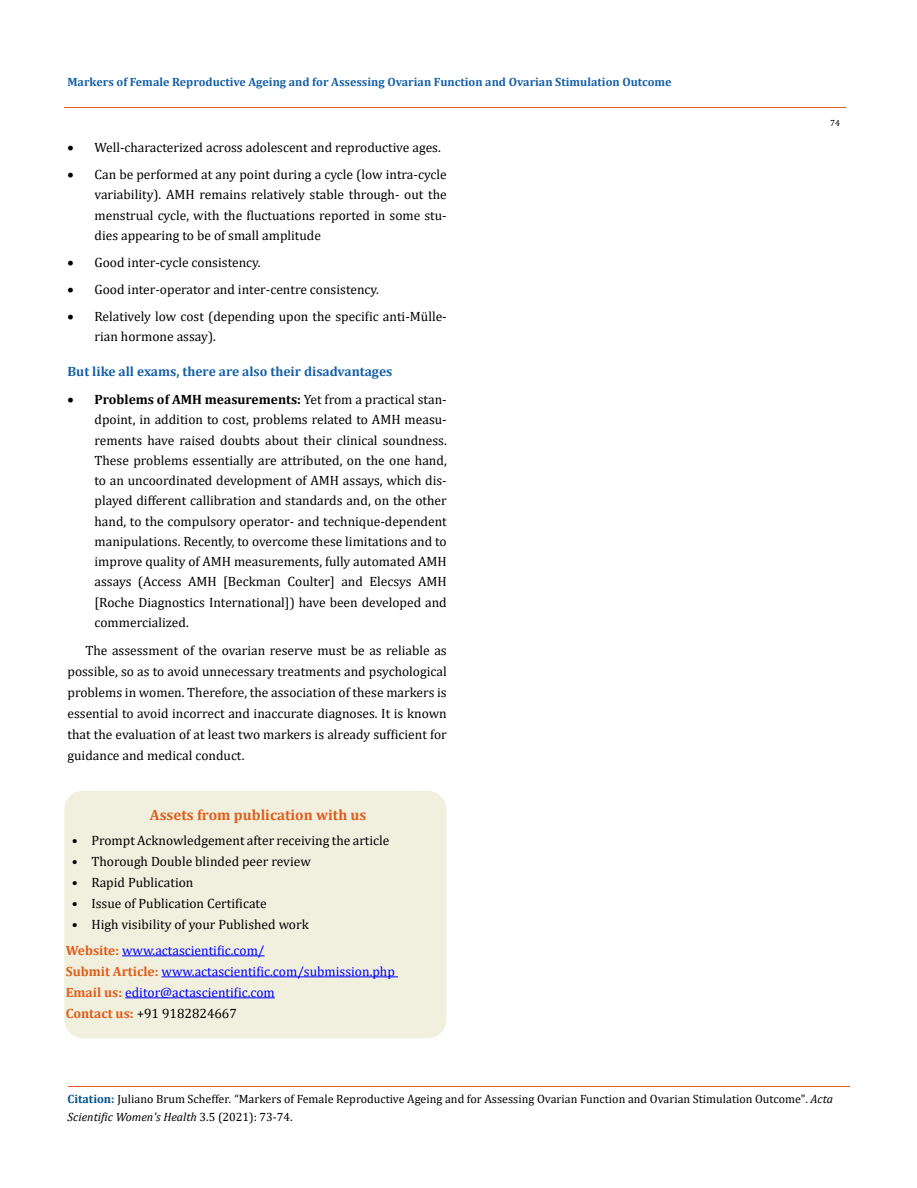
<style>
.page{position:relative;width:917px;height:1188px;background:#fff}
.page>*{position:absolute;margin:0;border:0;box-sizing:border-box;transform-origin:0 0}
.t1{font:700 15px "Cambria";color:#e05d1a}
.t2{font:13.5px/20.2px "Cambria";color:#000;text-align:justify}
.t3{font:13.5px/21px "Cambria";color:#00f}
.t4{font:700 13.5px "Cambria";color:#1560a6}
.t5{font:12px/18px "Cambria";color:#000}
.t6{font:700 12px "Cambria";color:#1560a6}
.t7{font:9px "Cambria";color:#000}
.s1{font-weight:700}
.s2{font-weight:700;color:#e05d1a}
.s3{color:#000}
.s4{font-weight:700;color:#035089}
.s5{font-style:italic}
</style>
<div class="page">
<hr style="left:64px;top:108px;width:782px;height:1px;background:#e05d1a">
<div style="left:65px;top:792px;width:380px;height:246px;background:#f1f0de;border-radius:18px"></div>
<div style="left:64px;top:791px;width:382px;height:247px;border:2px solid #f1f0de;border-radius:18px"></div>
<hr style="left:122px;top:955px;width:142px;height:1px;background:#00f">
<hr style="left:161px;top:976px;width:237px;height:1px;background:#00f">
<hr style="left:125px;top:997px;width:150px;height:1px;background:#00f">
<hr style="left:68px;top:1087px;width:781px;height:1px;background:#e05d1a">
<p class="t6" style="left:67px;top:74px;width:605px">Markers of Female Reproductive Ageing and for Assessing Ovarian Function and Ovarian Stimulation Outcome</p>
<p class="t2" style="left:67px;top:137px;width:375px">• Well-characterized across adolescent and reproductive ages.</p>
<p class="t2" style="left:94px;top:164px;width:354px;text-indent:-27px">• Can be performed at any point during a cycle (low intra-cycle variability). AMH remains relatively stable through- out the menstrual cycle, with the fluctuations reported in some stu&shy;dies appearing to be of small amplitude</p>
<p class="t2" style="left:67px;top:252px;width:195px">• Good inter-cycle consistency.</p>
<p class="t2" style="left:67px;top:279px;width:313px">• Good inter-operator and inter-centre consistency.</p>
<p class="t2" style="left:94px;top:306px;width:354px;text-indent:-27px">• Relatively low cost (depending upon the specific anti-Mülle&shy;rian hormone assay).</p>
<p class="t4" style="left:67px;top:361px;width:326px">But like all exams, there are also their disadvantages</p>
<p class="t2" style="left:94px;top:389px;width:354px;text-indent:-27px">• <span class="s1">Problems of AMH measurements:</span> Yet from a practical stan&shy;dpoint, in addition to cost, problems related to AMH measu&shy;rements have raised doubts about their clinical soundness.<br>These problems essentially are attributed, on the one hand, to an uncoordinated development of AMH assays, which dis&shy;played different callibration and standards and, on the other hand, to the compulsory operator- and technique-dependent manipulations. Recently, to overcome these limitations and to improve quality of AMH measurements, fully automated AMH assays (Access AMH [Beckman Coulter] and Elecsys AMH [Roche Diagnostics International]) have been developed and commercialized.</p>
<p class="t2" style="left:67px;top:640px;width:381px;line-height:21px;text-indent:18px">The assessment of the ovarian reserve must be as reliable as possible, so as to avoid unnecessary treatments and psychological problems in women. Therefore, the association of these markers is essential to avoid incorrect and inaccurate diagnoses. It is known that the evaluation of at least two markers is already sufficient for guidance and medical conduct.</p>
<p class="t1" style="left:150px;top:804px;width:218px">Assets from publication with us</p>
<p class="t2" style="left:72px;top:831px;width:319px">• Prompt Acknowledgement after receiving the article</p>
<p class="t2" style="left:72px;top:852px;width:240px">• Thorough Double blinded peer review</p>
<p class="t2" style="left:72px;top:873px;width:123px">• Rapid Publication</p>
<p class="t2" style="left:72px;top:894px;width:196px">• Issue of Publication Certificate</p>
<p class="t2" style="left:72px;top:915px;width:238px">• High visibility of your Published work</p>
<p class="t3" style="left:66px;top:940px;width:330px"><span class="s2">Website:</span> www.actascientific.com/<br><span class="s2">Submit Article:</span> www.actascientific.com/submission.php <span class="s2">Email us:</span> editor@actascientific.com<br><span class="s2">Contact us:</span> <span class="s3">+91 9182824667</span></p>
<p class="t7" style="left:830px;top:118px;width:11px">74</p>
<p class="t5" style="left:68px;top:1090px;width:767px"><span class="s4">Citation:</span> Juliano Brum Scheffer<span class="s5">.</span> “Markers of Female Reproductive Ageing and for Assessing Ovarian Function and Ovarian Stimulation Outcome". <span class="s5">Acta<br>Scientific Women's Health</span> 3.5 (2021): 73-74.</p>
</div>
